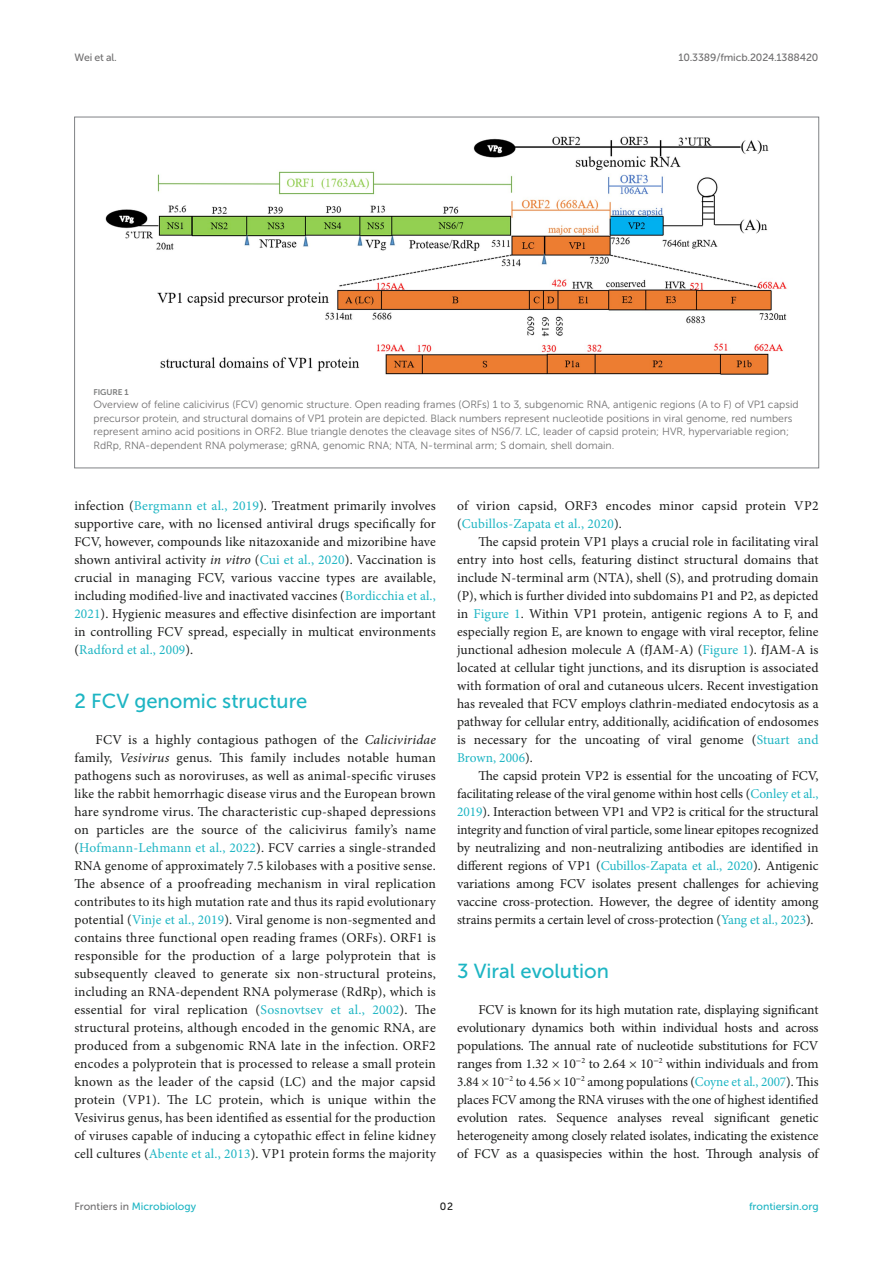
<style>
.page{position:relative;width:893px;height:1263px;background:#fff}
.page>*{position:absolute;margin:0;border:0;box-sizing:border-box;transform-origin:0 0}
.HEAD_1{font:20.25px "Museo Sans 500";color:#1db5c3}
.TEXT_FLUSH{font:13.5px/18px "Minion Pro";letter-spacing:.01em;color:#1b1c1b;text-align:justify}
.TEXT{font:13.5px/18px "Minion Pro";letter-spacing:-.005em;color:#1b1c1b;text-align:justify}
.FIG_LEG{font:10.5px/13.5px "Museo Sans 300";color:#706f70}
.t1{font:10.5px "Museo Sans 500";color:#1db5c3}
.t2{font:10.5px "Museo Sans 500";letter-spacing:-.015em;color:#706f70}
.t3{font:10.5px "Museo Sans 500";color:#1b1c1b}
.FIG_HD{font:8.25px "Museo Sans 700";letter-spacing:-.01em;color:#7e7f7f}
.s1{color:#1db5c3}
.s2{font-style:italic}
.s3{color:#706f70}
</style>
<div class="page">
<img style="left:105px;top:136px;width:682px;height:239px">
<p class="t2" style="left:74px;top:51px;width:44px">Wei et al.</p>
<p class="t2" style="left:678px;top:51px;width:142px">10.3389/fmicb.2024.1388420</p>
<p class="FIG_HD" style="left:94px;top:388px;width:37px">FIGURE 1</p>
<p class="FIG_LEG" style="left:94px;top:398px;width:707px">Overview of feline calicivirus (FCV) genomic structure. Open reading frames (ORFs) 1 to 3, subgenomic RNA, antigenic regions (A to F) of VP1 capsid precursor protein, and structural domains of VP1 protein are depicted. Black numbers represent nucleotide positions in viral genome, red numbers represent amino acid positions in ORF2. Blue triangle denotes the cleavage sites of NS6/7. LC, leader of capsid protein; HVR, hypervariable region; RdRp, RNA-dependent RNA polymerase; gRNA, genomic RNA; NTA, N-terminal arm; S domain, shell domain.</p>
<p class="TEXT_FLUSH" style="left:74px;top:497px;width:363px">infection (<span class="s1">Bergmann et al., 2019</span>). Treatment primarily involves supportive care, with no licensed antiviral drugs specifically for FCV, however, compounds like nitazoxanide and mizoribine have shown antiviral activity <span class="s2">in vitro</span> (<span class="s1">Cui et al., 2020</span>). Vaccination is crucial in managing FCV, various vaccine types are available, including modified-live and inactivated vaccines (<span class="s1">Bordicchia et al., 2021</span>). Hygienic measures and effective disinfection are important in controlling FCV spread, especially in multicat environments (<span class="s1">Radford et al., 2009</span>).</p>
<p class="HEAD_1" style="left:74px;top:690px;width:235px">2 FCV genomic structure</p>
<p class="TEXT_FLUSH" style="left:74px;top:731px;width:363px;text-indent:21px">FCV is a highly contagious pathogen of the <span class="s2">Caliciviridae </span>family, <span class="s2">Vesivirus</span> genus. This family includes notable human pathogens such as noroviruses, as well as animal-specific viruses like the rabbit hemorrhagic disease virus and the European brown hare syndrome virus. The characteristic cup-shaped depressions on particles are the source of the calicivirus family’s name (<span class="s1">Hofmann-Lehmann et al., 2022</span>). FCV carries a single-stranded RNA genome of approximately 7.5 kilobases with a positive sense.<br>The absence of a proofreading mechanism in viral replication contributes to its high mutation rate and thus its rapid evolutionary potential (<span class="s1">Vinje et al., 2019</span>). Viral genome is non-segmented and contains three functional open reading frames (ORFs). ORF1 is responsible for the production of a large polyprotein that is subsequently cleaved to generate six non-structural proteins, including an RNA-dependent RNA polymerase (RdRp), which is essential for viral replication (<span class="s1">Sosnovtsev et al., 2002</span>). The structural proteins, although encoded in the genomic RNA, are produced from a subgenomic RNA late in the infection. ORF2 encodes a polyprotein that is processed to release a small protein known as the leader of the capsid (LC) and the major capsid protein (VP1). The LC protein, which is unique within the Vesivirus genus, has been identified as essential for the production of viruses capable of inducing a cytopathic effect in feline kidney cell cultures (<span class="s1">Abente et al., 2013</span>). VP1 protein forms the majority</p>
<p class="TEXT_FLUSH" style="left:457px;top:497px;width:363px">of virion capsid, ORF3 encodes minor capsid protein VP2 (<span class="s1">Cubillos-Zapata et al., 2020</span>).</p>
<p class="TEXT" style="left:457px;top:533px;width:363px;text-indent:21px">The capsid protein VP1 plays a crucial role in facilitating viral entry into host cells, featuring distinct structural domains that include N-terminal arm (NTA), shell (S), and protruding domain (P), which is further divided into subdomains P1 and P2, as depicted in <span class="s1">Figure 1</span>. Within VP1 protein, antigenic regions A to F, and especially region E, are known to engage with viral receptor, feline junctional adhesion molecule A (fJAM-A) (<span class="s1">Figure 1</span>). fJAM-A is located at cellular tight junctions, and its disruption is associated with formation of oral and cutaneous ulcers. Recent investigation has revealed that FCV employs clathrin-mediated endocytosis as a pathway for cellular entry, additionally, acidification of endosomes is necessary for the uncoating of viral genome (<span class="s1">Stuart and Brown, 2006</span>).</p>
<p class="TEXT" style="left:457px;top:767px;width:363px;text-indent:21px">The capsid protein VP2 is essential for the uncoating of FCV, facilitating release of the viral genome within host cells (<span class="s1">Conley et al., 2019</span>). Interaction between VP1 and VP2 is critical for the structural integrity and function of viral particle, some linear epitopes recognized by neutralizing and non-neutralizing antibodies are identified in different regions of VP1 (<span class="s1">Cubillos-Zapata et al., 2020</span>). Antigenic variations among FCV isolates present challenges for achieving vaccine cross-protection. However, the degree of identity among strains permits a certain level of cross-protection (<span class="s1">Yang et al., 2023</span>).</p>
<p class="HEAD_1" style="left:457px;top:960px;width:154px">3 Viral evolution</p>
<p class="TEXT_FLUSH" style="left:457px;top:1001px;width:363px;text-indent:21px">FCV is known for its high mutation rate, displaying significant evolutionary dynamics both within individual hosts and across populations. The annual rate of nucleotide substitutions for FCV ranges from 1.32 × 10<sup>−</sup><sup>2</sup> to 2.64 × 10<sup>−</sup><sup>2</sup> within individuals and from 3.84 × 10<sup>−</sup><sup>2</sup> to 4.56 × 10<sup>−</sup><sup>2</sup> among populations (<span class="s1">Coyne et al., 2007</span>). This places FCV among the RNA viruses with the one of highest identified evolution rates. Sequence analyses reveal significant genetic heterogeneity among closely related isolates, indicating the existence of FCV as a quasispecies within the host. Through analysis of</p>
<p class="t1" style="left:74px;top:1200px;width:123px"><span class="s3">Frontiers in</span> Microbiology</p>
<p class="t3" style="left:440px;top:1200px;width:15px">02</p>
<p class="t1" style="left:749px;top:1200px;width:71px">frontiersin.org</p>
</div>
